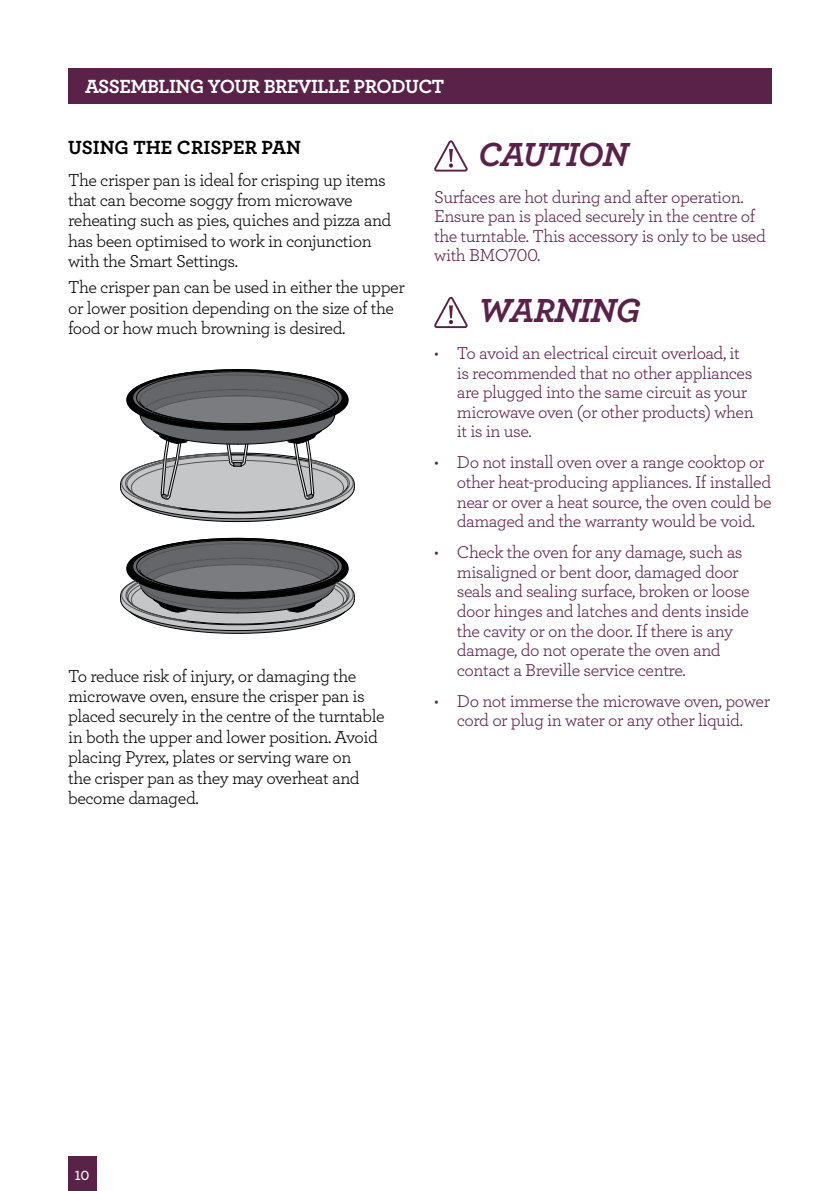
<style>
.page{position:relative;width:840px;height:1191px;background:#fff}
.page>*{position:absolute;margin:0;border:0;box-sizing:border-box;transform-origin:0 0}
.t1{font:35px "Archer Bold LF Italic";letter-spacing:-.025em;color:#5a2149}
.t2{font:20px "Archer Bold LF";letter-spacing:-.025em;color:#fff}
.t3{font:20px "Archer Bold LF";color:#000}
.t4{font:18px/19.6px "Archer Book LF";letter-spacing:-.025em;color:#5a2149}
.t5{font:18px/20.4px "Archer Book LF";letter-spacing:-.025em;color:#000}
.t6{font:14px "Archer Semibold LF";color:#fff}
</style>
<div class="page">
<div style="left:68px;top:1157px;width:28px;height:34px;background:#5a2149"></div>
<div style="left:68px;top:68px;width:703px;height:36px;background:#5a2149"></div>
<svg style="left:120px;top:369px;width:235px;height:153px"></svg>
<svg style="left:120px;top:538px;width:235px;height:95px"></svg>
<svg style="left:434px;top:140px;width:33px;height:32px"></svg>
<svg style="left:434px;top:297px;width:33px;height:31px"></svg>
<p class="t2" style="left:85px;top:73px;width:360px">ASSEMBLING YOUR BREVILLE PRODUCT</p>
<p class="t3" style="left:68px;top:135px;width:234px">USING THE CRISPER PAN</p>
<p class="t5" style="left:68px;top:169px;width:324px">The crisper pan is ideal for crisping up items that can become soggy from microwave reheating such as pies, quiches and pizza and has been optimised to work in conjunction with the Smart Settings.</p>
<p class="t5" style="left:68px;top:277px;width:338px">The crisper pan can be used in either the upper or lower position depending on the size of the food or how much browning is desired.</p>
<p class="t5" style="left:68px;top:665px;width:318px">To reduce risk of injury, or damaging the microwave oven, ensure the crisper pan is placed securely in the centre of the turntable in both the upper and lower position. Avoid placing Pyrex, plates or serving ware on<br>the crisper pan as they may overheat and become damaged.</p>
<h1 class="t1" style="left:478px;top:132px;width:151px">CAUTION</h1>
<p class="t4" style="left:434px;top:186px;width:333px">Surfaces are hot during and after operation.<br>Ensure pan is placed securely in the centre of the turntable. This accessory is only to be used with BMO700.</p>
<h1 class="t1" style="left:478px;top:289px;width:164px">WARNING</h1>
<p class="t4" style="left:456px;top:343px;width:298px;text-indent:-23px">• To avoid an electrical circuit overload, it is recommended that no other appliances are plugged into the same circuit as your microwave oven (or other products) when it is in use.</p>
<p class="t4" style="left:456px;top:452px;width:316px;text-indent:-23px">• Do not install oven over a range cooktop or other heat-producing appliances. If installed near or over a heat source, the oven could be damaged and the warranty would be void.</p>
<p class="t4" style="left:456px;top:542px;width:294px;text-indent:-23px">• Check the oven for any damage, such as misaligned or bent door, damaged door seals and sealing surface, broken or loose door hinges and latches and dents inside the cavity or on the door. If there is any damage, do not operate the oven and contact a Breville service centre.</p>
<p class="t4" style="left:434px;top:690px;width:337px;text-align:center">• Do not immerse the microwave oven, power cord or plug in water or any other liquid.</p>
<p class="t6" style="left:75px;top:1166px;width:16px">10</p>
</div>
